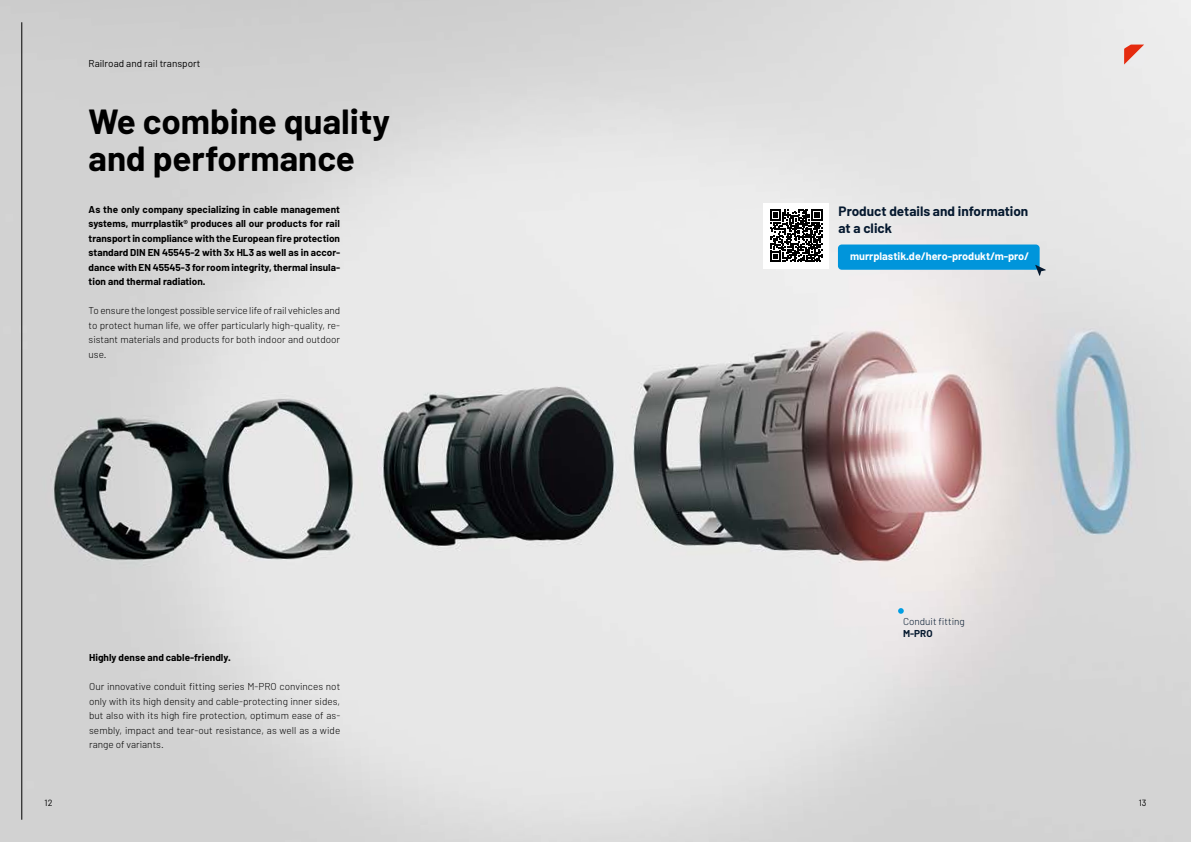
<style>
.page{position:relative;width:1191px;height:842px;background:#fff}
.page>*{position:absolute;margin:0;border:0;box-sizing:border-box;transform-origin:0 0}
.t1{font:700 35px/37px "Barlow";color:#000}
.t2{font:700 13.6px/16.3px "Barlow";color:#05192f}
.t3{font:700 10.9px "Barlow";color:#fff}
.t4{font:300 10px/14.5px "Barlow";color:#000;text-align:justify}
.t5{font:700 10px/14.5px "Barlow";color:#000;text-align:justify}
.t6{font:10px "Barlow";color:#000}
.t7{font:300 10px "Barlow";color:#05192f}
.t8{font:700 10px "Barlow";color:#05192f}
.t9{font:9px "Barlow";color:#000}
</style>
<div class="page">
<img style="left:0;top:0;width:1191px;height:842px">
<svg style="left:1124px;top:45px;width:22px;height:22px"></svg>
<svg style="left:898px;top:608px;width:5px;height:6px"></svg>
<div style="left:763px;top:203px;width:66px;height:65px;background:#fff"></div>
<svg style="left:770px;top:209px;width:52px;height:53px"></svg>
<div style="left:838px;top:244px;width:201px;height:26px;background:#0095db;border-radius:4px"></div>
<svg style="left:1035px;top:265px;width:10px;height:11px"></svg>
<hr style="left:21px;top:22px;width:1px;height:798px;background:#000">
<p class="t6" style="left:89px;top:57px;width:113px">Railroad and rail transport</p>
<h1 class="t1" style="left:89px;top:103px;width:303px">We combine quality and performance</h1>
<p class="t5" style="left:89px;top:202px;width:253px">As the only company specializing in cable management systems, murrplastik® produces all our products for rail transport in compliance with the European fire protection standard DIN EN 45545-2 with 3x HL3 as well as in accor&shy;dance with EN 45545-3 for room integrity, thermal insula&shy;tion and thermal radiation.</p>
<p class="t4" style="left:89px;top:303px;width:253px">To ensure the longest possible service life of rail vehicles and to protect human life, we offer particularly high-quality, re&shy;sistant materials and products for both indoor and outdoor use.</p>
<p class="t5" style="left:89px;top:650px;width:143px">Highly dense and cable-friendly.</p>
<p class="t4" style="left:89px;top:679px;width:253px">Our innovative conduit fitting series M-PRO convinces not only with its high density and cable-protecting inner sides, but also with its high fire protection, optimum ease of as&shy;sembly, impact and tear-out resistance, as well as a wide range of variants.</p>
<h2 class="t2" style="left:838px;top:203px;width:191px">Product details and information at a click</h2>
<p class="t3" style="left:850px;top:249px;width:180px">murrplastik.de/hero-produkt/m-pro/</p>
<p class="t7" style="left:903px;top:615px;width:63px">Conduit fitting</p>
<p class="t8" style="left:903px;top:627px;width:31px">M-PRO</p>
<p class="t9" style="left:45px;top:798px;width:9px">12</p>
<p class="t9" style="left:1138px;top:798px;width:9px">13</p>
</div>
